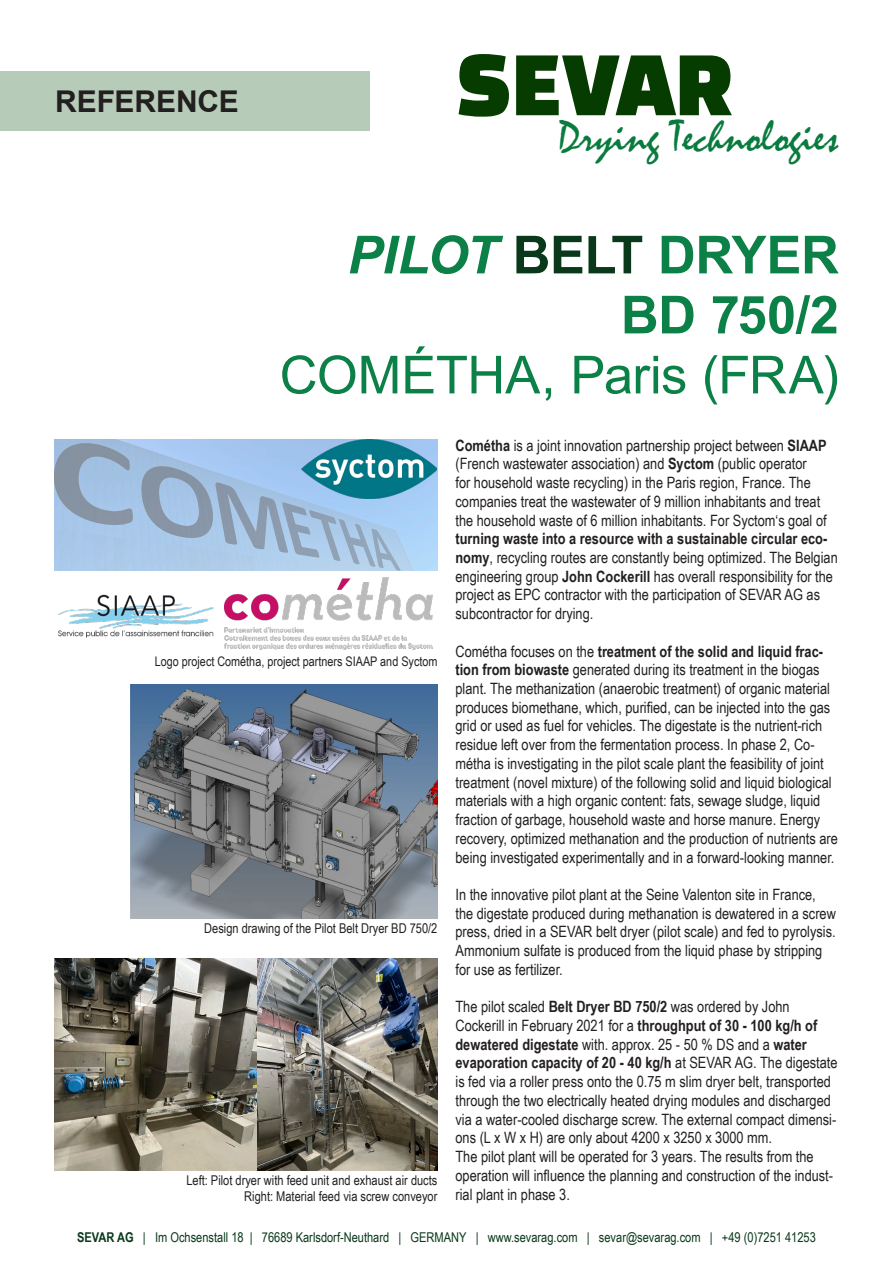
<style>
.page{position:relative;width:893px;height:1263px;background:#fff}
.page>*{position:absolute;margin:0;border:0;box-sizing:border-box;transform-origin:0 0}
.t1{font:95.55px "Changa One";color:#073c00}
.t2{font:700 52.5px/60px "Arial";color:#0b8047;text-align:right}
.t3{font:52.5px "Arial";letter-spacing:-.01em;color:#0b8047}
.t4{font:45px "Mistral";color:#0a7b3e}
.t5{font:700 30px "Arial";letter-spacing:-.005em;color:#231f20}
.t6{font:15.6px/18.8px "Arial Narrow";color:#231f20}
.t7{font:13.5px "Arial Narrow";color:#231f20}
.t8{font:13.5px "Arial Narrow";color:#09381a}
.t9{font:13.2px "Arial Narrow";color:#231f20}
.s1{font-style:italic}
.s2{color:#09381a}
.s3{font-weight:700}
</style>
<div class="page">
<div style="left:0;top:71px;width:370px;height:60px;background:#b7ccb8"></div>
<img style="left:54px;top:439px;width:383px;height:132px">
<img style="left:130px;top:685px;width:307px;height:233px">
<img style="left:54px;top:958px;width:383px;height:213px">
<img style="left:302px;top:439px;width:135px;height:60px">
<img style="left:224px;top:578px;width:209px;height:72px">
<img style="left:58px;top:594px;width:156px;height:44px">
<h3 class="t5" style="left:55px;top:81px;width:185px">REFERENCE</h3>
<h1 class="t1" style="left:456px;top:31px;width:279px">SEVAR</h1>
<h3 class="t4" style="left:558px;top:109px;width:282px">Drying Technologies</h3>
<p class="t2" style="left:348px;top:227px;width:493px"><span class="s1">PILOT</span> <span class="s2">BELT</span> DRYER<br>BD 750/2</p>
<p class="t3" style="left:280px;top:341px;width:561px">COMÉTHA, Paris (FRA)</p>
<p class="t6" style="left:455px;top:435px;width:384px"><span class="s3">Cométha</span> is a joint innovation partnership project between <span class="s3">SIAAP </span>(French wastewater association) and <span class="s3">Syctom</span> (public operator<br>for household waste recycling) in the Paris region, France. The companies treat the wastewater of 9 million inhabitants and treat the household waste of 6 million inhabitants. For Syctom‘s goal of <span class="s3">turning waste into a resource with a sustainable circular eco&shy;nomy</span>, recycling routes are constantly being optimized. The Belgian engineering group <span class="s3">John Cockerill</span> has overall responsibility for the project as EPC contractor with the participation of SEVAR AG as subcontractor for drying.</p>
<p class="t6" style="left:455px;top:641px;width:384px">Cométha focuses on the <span class="s3">treatment of the solid and liquid frac&shy;tion from biowaste</span> generated during its treatment in the biogas plant. The methanization (anaerobic treatment) of organic material produces biomethane, which, purified, can be injected into the gas grid or used as fuel for vehicles. The digestate is the nutrient-rich residue left over from the fermentation process. In phase 2, Co&shy;métha is investigating in the pilot scale plant the feasibility of joint treatment (novel mixture) of the following solid and liquid biological materials with a high organic content: fats, sewage sludge, liquid fraction of garbage, household waste and horse manure. Energy recovery, optimized methanation and the production of nutrients are being investigated experimentally and in a forward-looking manner.</p>
<p class="t6" style="left:455px;top:884px;width:382px">In the innovative pilot plant at the Seine Valenton site in France, the digestate produced during methanation is dewatered in a screw press, dried in a SEVAR belt dryer (pilot scale) and fed to pyrolysis.<br>Ammonium sulfate is produced from the liquid phase by stripping for use as fertilizer.</p>
<p class="t6" style="left:455px;top:997px;width:384px">The pilot scaled <span class="s3">Belt Dryer BD 750/2</span> was ordered by John Cockerill in February 2021 for a <span class="s3">throughput of 30 - 100 kg/h of dewatered digestate</span> with. approx. 25 - 50 % DS and a <span class="s3">water evaporation capacity of 20 - 40 kg/h</span> at SEVAR AG. The digestate is fed via a roller press onto the 0.75 m slim dryer belt, transported through the two electrically heated drying modules and discharged via a water-cooled discharge screw. The external compact dimensi&shy;ons (L x W x H) are only about 4200 x 3250 x 3000 mm.</p>
<p class="t6" style="left:455px;top:1146px;width:379px">The pilot plant will be operated for 3 years. The results from the operation will influence the planning and construction of the indust&shy;rial plant in phase 3.</p>
<p class="t9" style="left:155px;top:651px;width:284px">Logo project Cométha, project partners SIAAP and Syctom</p>
<p class="t7" style="left:204px;top:918px;width:235px">Design drawing of the Pilot Belt Dryer BD 750/2</p>
<p class="t7" style="left:186px;top:1170px;width:253px">Left: Pilot dryer with feed unit and exhaust air ducts</p>
<p class="t7" style="left:244px;top:1186px;width:195px">Right: Material feed via screw conveyor</p>
<p class="t8" style="left:77px;top:1227px;width:740px"><span class="s3">SEVAR AG</span> | Im Ochsenstall 18 | 76689 Karlsdorf-Neuthard | GERMANY | www.sevarag.com | sevar@sevarag.com | +49 (0)7251 41253</p>
</div>
